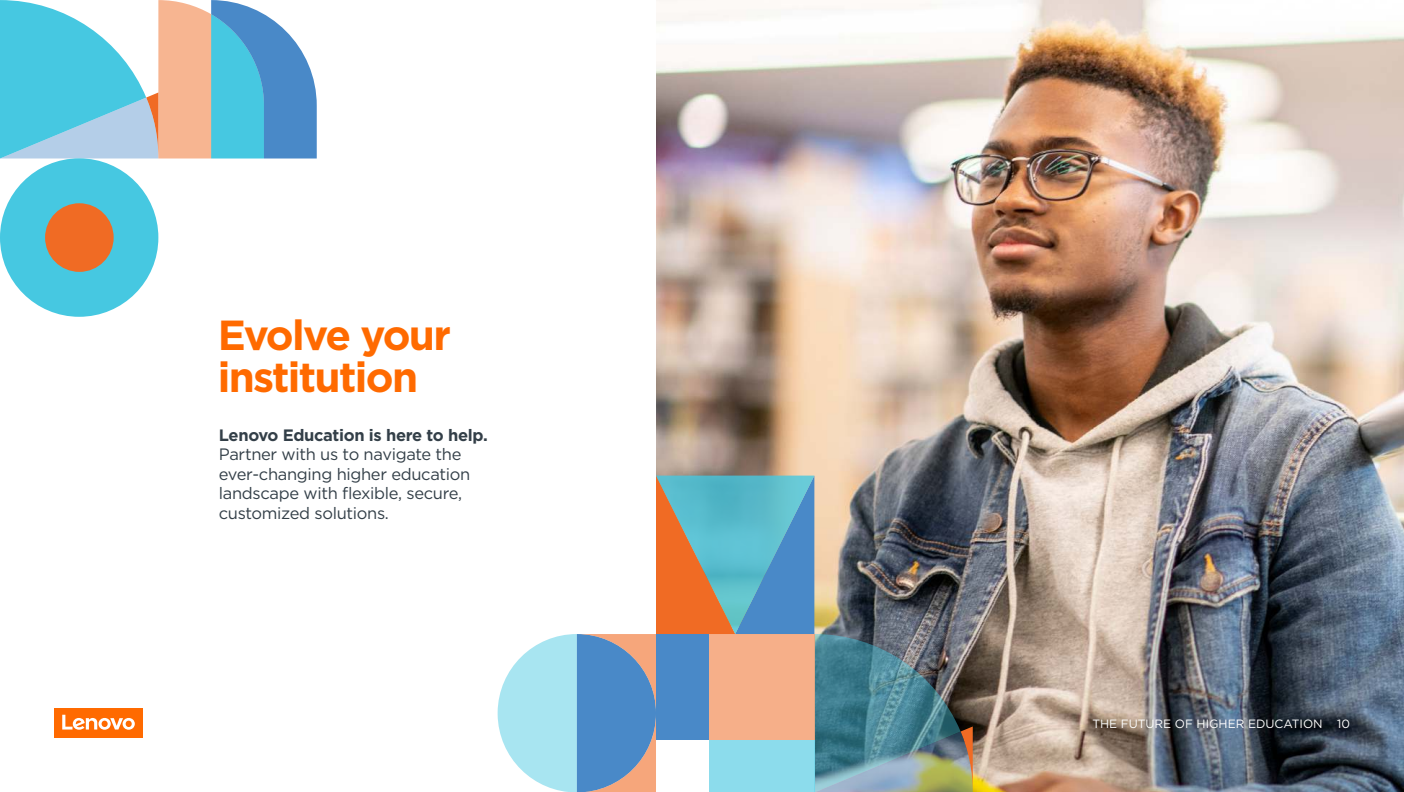
<style>
.page{position:relative;width:1404px;height:792px;background:#fff}
.page>*{position:absolute;margin:0;border:0;box-sizing:border-box;transform-origin:0 0}
.t1{font:700 42px/42px "Gotham";letter-spacing:-.04em;color:#ff6a00}
.t2{font:16.5px/19.5px "Gotham";letter-spacing:-.02em;color:#333f48}
.t3{font:700 16.5px "Gotham";letter-spacing:-.02em;color:#333f48}
.t4{font:12px "Gotham";color:#fff}
</style>
<div class="page">
<img style="left:656px;top:0;width:748px;height:792px">
<svg style="left:0;top:0;width:317px;height:158px"></svg>
<div style="left:0;top:158px;width:158px;height:159px;background:#46c8e1;border-radius:50%"></div>
<div style="left:45px;top:203px;width:69px;height:69px;background:#f06b24;border-radius:50%"></div>
<img style="left:498px;top:475px;width:475px;height:317px">
<div style="left:656px;top:634px;width:53px;height:105px;background:#4989c8"></div>
<div style="left:709px;top:634px;width:105px;height:105px;background:#f6af89"></div>
<div style="left:709px;top:739px;width:105px;height:53px;background:#8cdcec"></div>
<div style="left:54px;top:708px;width:89px;height:29px;background:#ff6a00"></div>
<svg style="left:62px;top:714px;width:73px;height:15px"></svg>
<h1 class="t1" style="left:218px;top:317px;width:235px">Evolve your institution</h1>
<p class="t3" style="left:219px;top:427px;width:270px">Lenovo Education is here to help.</p>
<p class="t2" style="left:219px;top:445px;width:253px">Partner with us to navigate the ever-changing higher education landscape with flexible, secure, customized solutions.</p>
<p class="t4" style="left:1092px;top:718px;width:259px">THE FUTURE OF HIGHER EDUCATION 10</p>
</div>
